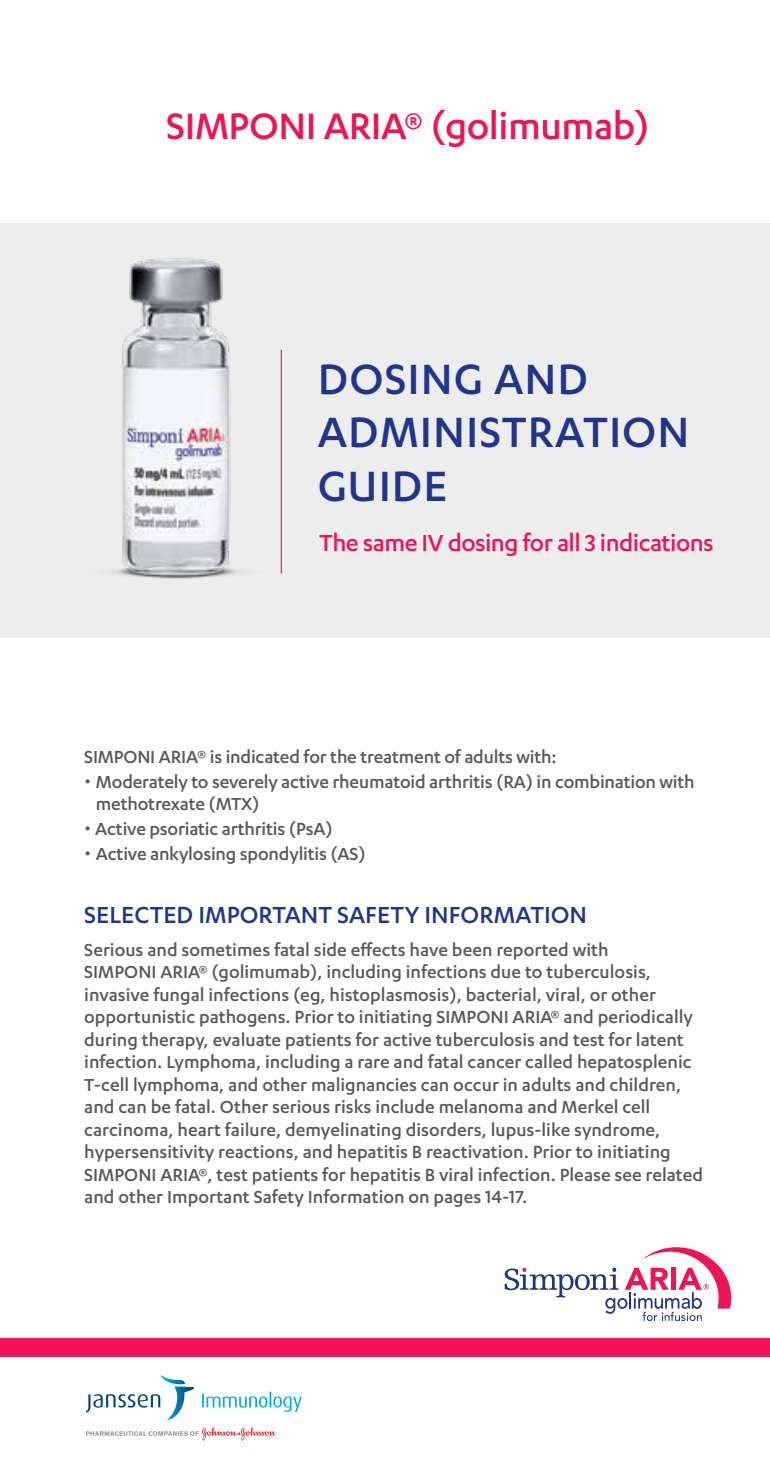
<style>
.page{position:relative;width:770px;height:1458px;background:#fff}
.page>*{position:absolute;margin:0;border:0;box-sizing:border-box;transform-origin:0 0}
.t1{font:500 49.27px/53.1px "Karbon";letter-spacing:.02em;color:#21368b}
.t2{font:500 42.75px "Karbon";letter-spacing:-.01em;color:#ed1556}
.t3{font:500 27px "Karbon";color:#21368b}
.t4{font:500 27px "Karbon";letter-spacing:-.02em;color:#ed1556}
.t5{font:500 20.25px/22.5px "Karbon";color:#58595b}
.s1{font-weight:400}
.s2{font-weight:400;font-size:22.5px}
</style>
<div class="page">
<div style="left:0;top:1338px;width:770px;height:18px;background:#ed1556"></div>
<div style="left:0;top:223px;width:770px;height:415px;background:#ededee"></div>
<img style="left:110px;top:258px;width:172px;height:321px">
<hr style="left:281px;top:350px;width:1px;height:223px;background:#ed1556">
<svg style="left:504px;top:1247px;width:228px;height:74px"></svg>
<svg style="left:86px;top:1427px;width:189px;height:14px"></svg>
<svg style="left:202px;top:1392px;width:100px;height:20px"></svg>
<svg style="left:86px;top:1375px;width:108px;height:46px"></svg>
<h2 class="t2" style="left:166px;top:102px;width:485px">SIMPONI ARIA<span class="s1">®</span> (golimumab)</h2>
<h1 class="t1" style="left:318px;top:351px;width:373px">DOSING AND<br>ADMINISTRATION<br>GUIDE</h1>
<h3 class="t4" style="left:319px;top:528px;width:396px">The same IV dosing for all 3 indications</h3>
<p class="t5" style="left:84px;top:745px;width:474px">SIMPONI ARIA<span class="s1">®</span> is indicated for the treatment of adults with:</p>
<p class="t5" style="left:96px;top:770px;width:600px;text-indent:-11px"><span class="s2">•</span> Moderately to severely active rheumatoid arthritis (RA) in combination with methotrexate (MTX)</p>
<p class="t5" style="left:84px;top:817px;width:250px"><span class="s2">•</span> Active psoriatic arthritis (PsA)</p>
<p class="t5" style="left:84px;top:842px;width:283px"><span class="s2">•</span> Active ankylosing spondylitis (AS)</p>
<h3 class="t3" style="left:84px;top:900px;width:504px">SELECTED IMPORTANT SAFETY INFORMATION</h3>
<p class="t5" style="left:84px;top:938px;width:620px">Serious and sometimes fatal side effects have been reported with<br>SIMPONI ARIA<span class="s1">®</span> (golimumab), including infections due to tuberculosis, invasive fungal infections (eg, histoplasmosis), bacterial, viral, or other opportunistic pathogens. Prior to initiating SIMPONI ARIA<span class="s1">®</span> and periodically during therapy, evaluate patients for active tuberculosis and test for latent infection. Lymphoma, including a rare and fatal cancer called hepatosplenic T-cell lymphoma, and other malignancies can occur in adults and children, and can be fatal. Other serious risks include melanoma and Merkel cell carcinoma, heart failure, demyelinating disorders, lupus-like syndrome, hypersensitivity reactions, and hepatitis B reactivation. Prior to initiating SIMPONI ARIA<span class="s1">®</span>, test patients for hepatitis B viral infection. Please see related and other Important Safety Information on pages 14-17.</p>
</div>
